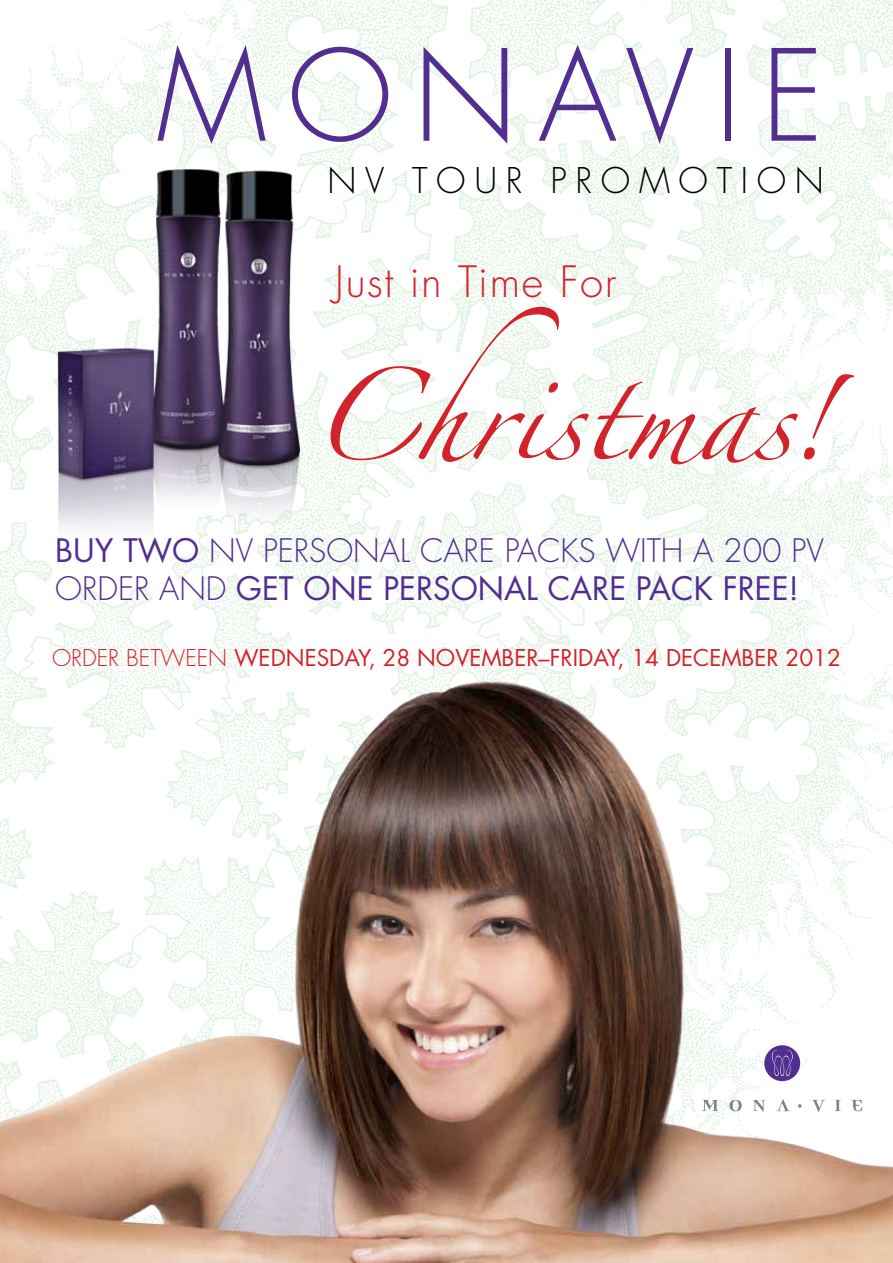
<style>
.page{position:relative;width:893px;height:1263px;background:#fff}
.page>*{position:absolute;margin:0;border:0;box-sizing:border-box;transform-origin:0 0}
.t1{font:300 123px "Futura Std";letter-spacing:.17em;color:#522e91}
.t2{font:82.5px "Zapfino";color:#d2232a}
.t3{font:300 42px "Futura Std";letter-spacing:.04em;color:#d2232a}
.t4{font:300 34.5px "Futura Std";letter-spacing:.25em;color:#000}
.t5{font:300 31.5px/37.8px "Futura Std";color:#522e91}
.t6{font:22.5px "Futura Std";color:#d2232a}
.s1{font-weight:400}
.s2{font-weight:300}
</style>
<div class="page">
<img style="left:0;top:0;width:893px;height:640px">
<img style="left:35px;top:139px;width:292px;height:462px">
<img style="left:0;top:640px;width:893px;height:623px">
<svg style="left:702px;top:1100px;width:16px;height:11px"></svg>
<svg style="left:729px;top:1100px;width:13px;height:11px"></svg>
<svg style="left:753px;top:1100px;width:12px;height:12px"></svg>
<svg style="left:798px;top:1104px;width:3px;height:4px"></svg>
<svg style="left:812px;top:1100px;width:13px;height:12px"></svg>
<svg style="left:835px;top:1100px;width:6px;height:11px"></svg>
<svg style="left:851px;top:1100px;width:11px;height:11px"></svg>
<svg style="left:776px;top:1099px;width:14px;height:12px"></svg>
<svg style="left:763px;top:1044px;width:39px;height:39px"></svg>
<h1 class="t1" style="left:156px;top:21px;width:669px">MONAVIE</h1>
<p class="t4" style="left:327px;top:160px;width:498px">NV TOUR PROMOTION</p>
<h3 class="t3" style="left:335px;top:257px;width:283px">Just in Time For</h3>
<h2 class="t2" style="left:308px;top:381px;width:522px">Christmas!</h2>
<p class="t5" style="left:55px;top:533px;width:770px"><span class="s1">BUY TWO</span> NV PERSONAL CARE PACKS WITH A 200 PV<br>ORDER AND <span class="s1">GET ONE PERSONAL CARE PACK FREE!</span></p>
<p class="t6" style="left:52px;top:644px;width:790px"><span class="s2">ORDER BETWEEN</span> WEDNESDAY, 28 NOVEMBER–FRIDAY, 14 DECEMBER 2012</p>
</div>
